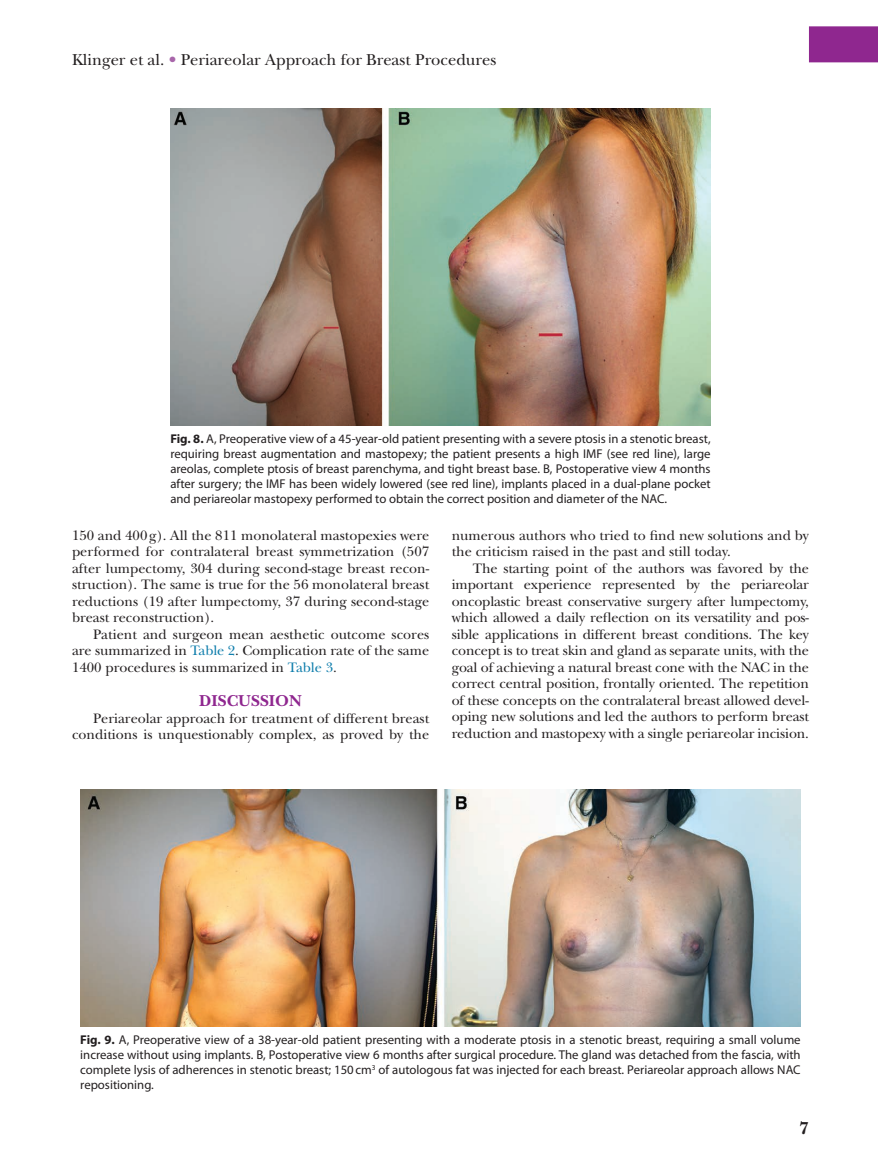
<style>
.page{position:relative;width:878px;height:1175px;background:#fff}
.page>*{position:absolute;margin:0;border:0;box-sizing:border-box;transform-origin:0 0}
.t1{font:700 18px "New Baskerville Std";color:#231f20}
.t2{font:16.5px "New Baskerville Std";color:#231f20}
.t3{font:700 16.5px "New Baskerville Std";color:#8f278f}
.t4{font:14.25px/16.5px "New Baskerville Std";color:#231f20;text-align:justify}
.t5{font:12.75px/15px "Myriad Pro";color:#231f20;text-align:justify}
.s1{color:#a866aa}
.s2{font-weight:700}
.s3{color:#0f7eac}
</style>
<div class="page">
<div style="left:808px;top:26px;width:70px;height:36px;background:#8f278f"></div>
<img style="left:170px;top:108px;width:540px;height:317px">
<img style="left:80px;top:789px;width:720px;height:238px">
<p class="t2" style="left:72px;top:50px;width:426px">Klinger et al. <span class="s1">•</span> Periareolar Approach for Breast Procedures</p>
<p class="t5" style="left:170px;top:431px;width:542px"><span class="s2">Fig. 8.</span> A, Preoperative view of a 45-year-old patient presenting with a severe ptosis in a stenotic breast, requiring breast augmentation and mastopexy; the patient presents a high IMF (see red line), large areolas, complete ptosis of breast parenchyma, and tight breast base. B, Postoperative view 4 months after surgery; the IMF has been widely lowered (see red line), implants placed in a dual-plane pocket and periareolar mastopexy performed to obtain the correct position and diameter of the NAC</p>
<p class="t5" style="left:664px;top:491px;width:4px">.</p>
<p class="t4" style="left:72px;top:527px;width:359px">150 and 400g). All the 811 monolateral mastopexies were performed for contralateral breast symmetrization (507 after lumpectomy, 304 during second-stage breast recon&shy;struction). The same is true for the 56 monolateral breast reductions (19 after lumpectomy, 37 during second-stage breast reconstruction).</p>
<p class="t4" style="left:72px;top:626px;width:359px;text-indent:21px">Patient and surgeon mean aesthetic outcome scores are summarized in <span class="s3">Table 2</span>. Complication rate of the same 1400 procedures is summarized in <span class="s3">Table 3</span>.</p>
<p class="t3" style="left:199px;top:691px;width:104px">DISCUSSION</p>
<p class="t4" style="left:72px;top:710px;width:359px;text-align:right">Periareolar approach for treatment of different breast conditions is unquestionably complex, as proved by the</p>
<p class="t4" style="left:452px;top:527px;width:359px">numerous authors who tried to find new solutions and by the criticism raised in the past and still today.</p>
<p class="t4" style="left:452px;top:560px;width:359px;text-indent:21px">The starting point of the authors was favored by the important experience represented by the periareolar oncoplastic breast conservative surgery after lumpectomy, which allowed a daily reflection on its versatility and pos&shy;sible applications in different breast conditions. The key concept is to treat skin and gland as separate units, with the goal of achieving a natural breast cone with the NAC in the correct central position, frontally oriented. The repetition of these concepts on the contralateral breast allowed devel&shy;oping new solutions and led the authors to perform breast reduction and mastopexy with a single periareolar incision.</p>
<p class="t5" style="left:80px;top:1032px;width:722px;text-align:left"><span class="s2">Fig. 9.</span> A, Preoperative view of a 38-year-old patient presenting with a moderate ptosis in a stenotic breast, requiring a small volume increase without using implants. B, Postoperative view 6 months after surgical procedure. The gland was detached from the fascia, with complete lysis of adherences in stenotic breast; 150cm<sup>3</sup> of autologous fat was injected for each breast. Periareolar approach allows NAC repositioning.</p>
<p class="t1" style="left:799px;top:1118px;width:11px">7</p>
</div>
